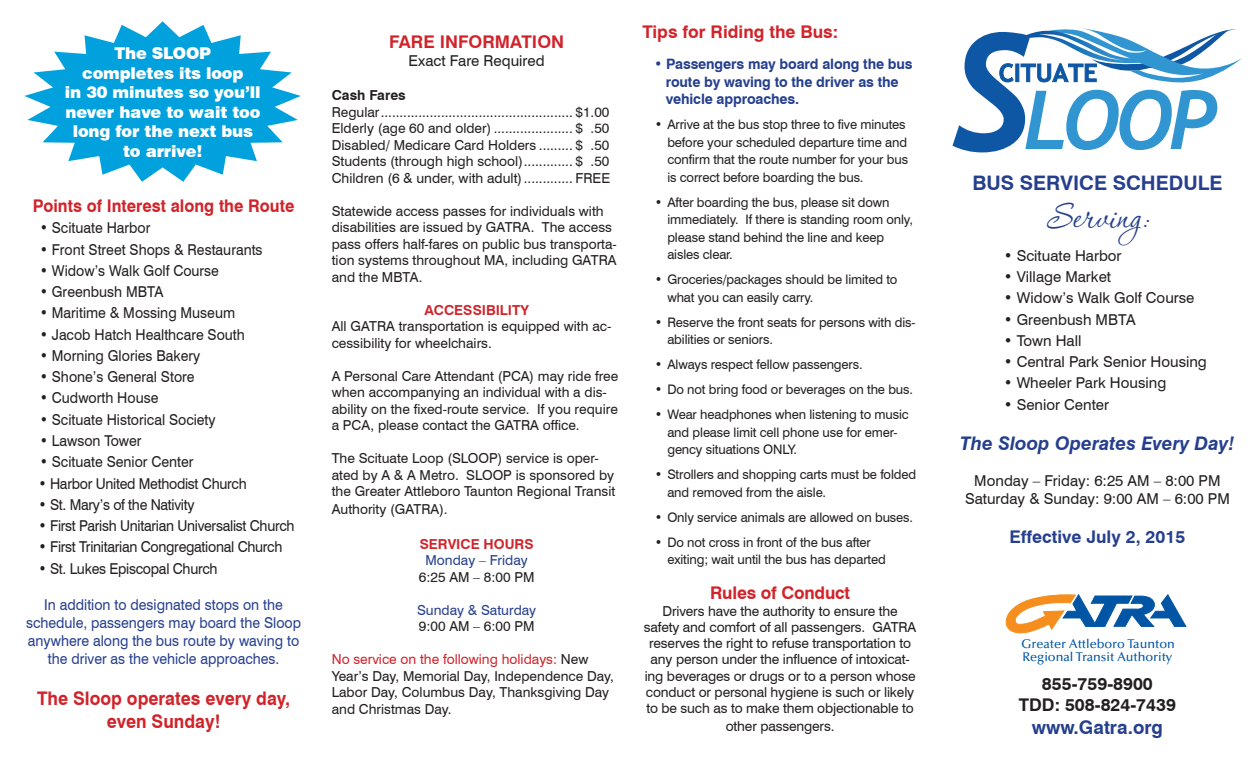
<style>
.page{position:relative;width:1260px;height:765px;background:#fff}
.page>*{position:absolute;margin:0;border:0;box-sizing:border-box;transform-origin:0 0}
.t1{font:45px "P22 Corinthia";color:#253f8e}
.t2{font:700 20px "Swiss 721 BT";color:#253f8e}
.t3{font:700 18.75px/22.5px "Swiss 721 BT";color:#d1232a;text-align:center;scale:.94 1}
.t4{font:italic 700 18.75px "Swiss 721 BT";color:#253f8e}
.t5{font:700 18.75px "Swiss 721 BT";color:#253f8e}
.t6{font:700 17.5px "Swiss 721 BT";color:#d1232a}
.t7{font:700 17.5px "Swiss 721 BT";color:#d1232a;scale:.94 1}
.t8{font:700 17.5px/21px "Swiss 721 BT";color:#231f20;text-align:center}
.t9{font:700 17.5px "Swiss 721 BT";color:#253f8e}
.t10{font:900 16.25px/19.5px "Swiss 721 BT";letter-spacing:-.01em;color:#fff;text-align:center}
.t11{font:15px "Swiss 721 BT";color:#231f20;scale:.94 1}
.t12{font:15px/18px "Swiss 721 BT";color:#231f20;text-align:center}
.t13{font:15px "Swiss 721 BT";letter-spacing:-.02em;color:#231f20;scale:.94 1}
.t14{font:15px/18px "Swiss 721 BT";color:#253f8e;text-align:center;scale:.94 1}
.t15{font:700 14.38px/17.5px "Swiss 721 BT";letter-spacing:-.01em;color:#253f8e}
.t16{font:13.75px/16.5px "Swiss 721 BT";color:#231f20}
.t17{font:13.75px "Swiss 721 BT";color:#253f8e}
.t18{font:700 13.75px "Swiss 721 BT";color:#d1232a}
.t19{font:700 13.75px "Swiss 721 BT";color:#231f20}
.t20{font:13.12px/17.5px "Swiss 721 BT";letter-spacing:-.01em;color:#231f20}
.t21{font:500 12.75px/12.9px "Optima";color:#0155a5}
.s1{color:#d1232a}
</style>
<div class="page">
<svg style="left:24px;top:21px;width:277px;height:161px;fill:#00a1dd"></svg>
<svg style="left:1006px;top:594px;width:180px;height:40px"></svg>
<svg style="left:953px;top:28px;width:289px;height:124px"></svg>
<p class="t10" style="left:65px;top:44px;width:197px">The SLOOP<br>completes its loop<br>in 30 minutes so you’ll never have to wait too long for the next bus to arrive!</p>
<p class="t7" style="left:33px;top:195px;width:280px">Points of Interest along the Route</p>
<p class="t11" style="left:40px;top:219px;width:119px">• Scituate Harbor</p>
<p class="t11" style="left:40px;top:240px;width:239px">• Front Street Shops &amp; Restaurants</p>
<p class="t11" style="left:40px;top:262px;width:192px">• Widow’s Walk Golf Course</p>
<p class="t11" style="left:40px;top:283px;width:133px">• Greenbush MBTA</p>
<p class="t11" style="left:40px;top:304px;width:209px">• Maritime &amp; Mossing Museum</p>
<p class="t11" style="left:40px;top:325px;width:220px">• Jacob Hatch Healthcare South</p>
<p class="t11" style="left:40px;top:347px;width:172px">• Morning Glories Bakery</p>
<p class="t11" style="left:40px;top:368px;width:166px">• Shone’s General Store</p>
<p class="t11" style="left:40px;top:389px;width:128px">• Cudworth House</p>
<p class="t11" style="left:40px;top:410px;width:189px">• Scituate Historical Society</p>
<p class="t11" style="left:40px;top:432px;width:110px">• Lawson Tower</p>
<p class="t11" style="left:40px;top:453px;width:165px">• Scituate Senior Center</p>
<p class="t13" style="left:38px;top:474px;width:223px">• Harbor United Methodist Church</p>
<p class="t13" style="left:38px;top:495px;width:168px">• St. Mary’s of the Nativity</p>
<p class="t13" style="left:38px;top:517px;width:274px">• First Parish Unitarian Universalist Church</p>
<p class="t13" style="left:38px;top:538px;width:261px">• First Trinitarian Congregational Church</p>
<p class="t13" style="left:38px;top:559px;width:192px">• St. Lukes Episcopal Church</p>
<p class="t14" style="left:26px;top:595px;width:294px">In addition to designated stops on the schedule, passengers may board the Sloop anywhere along the bus route by waving to the driver as the vehicle approaches.</p>
<h3 class="t3" style="left:37px;top:687px;width:271px">The Sloop operates every day, even Sunday!</h3>
<p class="t6" style="left:389px;top:31px;width:176px">FARE INFORMATION</p>
<p class="t12" style="left:409px;top:51px;width:138px">Exact Fare Required</p>
<p class="t19" style="left:332px;top:87px;width:75px">Cash Fares</p>
<p class="t16" style="left:332px;top:103px;width:280px;text-align:justify">Regular................................................... $1.00<br>Elderly (age 60 and older) ..................... $ .50<br>Disabled/ Medicare Card Holders ......... $ .50<br>Students (through high school)............. $ .50<br>Children (6 &amp; under, with adult)............. FREE</p>
<p class="t16" style="left:332px;top:202px;width:287px">Statewide access passes for individuals with disabilities are issued by GATRA. The access pass offers half-fares on public bus transporta&shy;tion systems throughout MA, including GATRA and the MBTA.</p>
<p class="t18" style="left:424px;top:301px;width:106px">ACCESSIBILITY</p>
<p class="t16" style="left:332px;top:318px;width:281px">All GATRA transportation is equipped with ac&shy;cessibility for wheelchairs.</p>
<p class="t16" style="left:332px;top:367px;width:288px">A Personal Care Attendant (PCA) may ride free when accompanying an individual with a dis&shy;ability on the fixed-route service. If you require a PCA, please contact the GATRA office.</p>
<p class="t16" style="left:332px;top:450px;width:285px">The Scituate Loop (SLOOP) service is oper&shy;ated by A &amp; A Metro. SLOOP is sponsored by the Greater Attleboro Taunton Regional Transit</p>
<p class="t16" style="left:332px;top:501px;width:117px">Authority (GATRA).</p>
<p class="t18" style="left:420px;top:535px;width:115px">SERVICE HOURS</p>
<p class="t17" style="left:426px;top:552px;width:104px">Monday – Friday</p>
<p class="t16" style="left:419px;top:568px;width:117px">6:25 AM – 8:00 PM</p>
<p class="t17" style="left:417px;top:601px;width:121px">Sunday &amp; Saturday</p>
<p class="t16" style="left:419px;top:618px;width:117px">9:00 AM – 6:00 PM</p>
<p class="t16" style="left:332px;top:651px;width:284px"><span class="s1">No service on the following holidays:</span> New Year’s Day, Memorial Day, Independence Day, Labor Day, Columbus Day, Thanksgiving Day and Christmas Day.</p>
<p class="t6" style="left:642px;top:21px;width:197px">Tips for Riding the Bus:</p>
<p class="t15" style="left:666px;top:55px;width:248px;text-indent:-12px">• Passengers may board along the bus route by waving to the driver as the vehicle approaches.</p>
<p class="t20" style="left:667px;top:116px;width:242px;text-indent:-12px">• Arrive at the bus stop three to five minutes before your scheduled departure time and confirm that the route number for your bus is correct before boarding the bus.</p>
<p class="t20" style="left:667px;top:193px;width:247px;text-indent:-12px">• After boarding the bus, please sit down immediately. If there is standing room only, please stand behind the line and keep aisles clear.</p>
<p class="t20" style="left:667px;top:271px;width:232px;text-indent:-12px">• Groceries/packages should be limited to what you can easily carry.</p>
<p class="t20" style="left:667px;top:313px;width:250px;text-indent:-12px">• Reserve the front seats for persons with dis&shy;abilities or seniors.</p>
<p class="t20" style="left:655px;top:356px;width:209px">• Always respect fellow passengers.</p>
<p class="t20" style="left:655px;top:381px;width:260px">• Do not bring food or beverages on the bus.</p>
<p class="t20" style="left:667px;top:406px;width:243px;text-indent:-12px">• Wear headphones when listening to music and please limit cell phone use for emer&shy;gency situations ONLY.</p>
<p class="t20" style="left:667px;top:466px;width:250px;text-indent:-12px">• Strollers and shopping carts must be folded and removed from the aisle.</p>
<p class="t20" style="left:655px;top:508px;width:260px">• Only service animals are allowed on buses.</p>
<p class="t20" style="left:667px;top:533px;width:220px;text-indent:-12px">• Do not cross in front of the bus after exiting; wait until the bus has departed</p>
<p class="t6" style="left:710px;top:582px;width:142px">Rules of Conduct</p>
<p class="t16" style="left:644px;top:602px;width:274px;text-align:center">Drivers have the authority to ensure the safety and comfort of all passengers. GATRA reserves the right to refuse transportation to any person under the influence of intoxicat&shy;ing beverages or drugs or to a person whose conduct or personal hygiene is such or likely to be such as to make them objectionable to</p>
<p class="t16" style="left:726px;top:717px;width:110px">other passengers.</p>
<h2 class="t2" style="left:972px;top:170px;width:252px">BUS SERVICE SCHEDULE</h2>
<h1 class="t1" style="left:1047px;top:194px;width:103px">Serving:</h1>
<p class="t12" style="left:1004px;top:246px;width:119px">• Scituate Harbor</p>
<p class="t12" style="left:1004px;top:268px;width:109px">• Village Market</p>
<p class="t12" style="left:1004px;top:289px;width:192px">• Widow’s Walk Golf Course</p>
<p class="t12" style="left:1004px;top:310px;width:133px">• Greenbush MBTA</p>
<p class="t12" style="left:1004px;top:331px;width:79px">• Town Hall</p>
<p class="t12" style="left:1004px;top:353px;width:205px">• Central Park Senior Housing</p>
<p class="t12" style="left:1004px;top:374px;width:164px">• Wheeler Park Housing</p>
<p class="t12" style="left:1004px;top:395px;width:107px">• Senior Center</p>
<h3 class="t4" style="left:960px;top:432px;width:276px">The Sloop Operates Every Day!</h3>
<p class="t12" style="left:965px;top:472px;width:266px">Monday – Friday: 6:25 AM – 8:00 PM<br>Saturday &amp; Sunday: 9:00 AM – 6:00 PM</p>
<p class="t9" style="left:1010px;top:526px;width:177px">Effective July 2, 2015</p>
<p class="t21" style="left:1022px;top:637px;width:155px">Greater Attleboro Taunton<br>Regional Transit Authority</p>
<p class="t8" style="left:1019px;top:673px;width:159px">855-759-8900<br>TDD: 508-824-7439</p>
<h3 class="t5" style="left:1032px;top:716px;width:133px">www.Gatra.org</h3>
</div>
